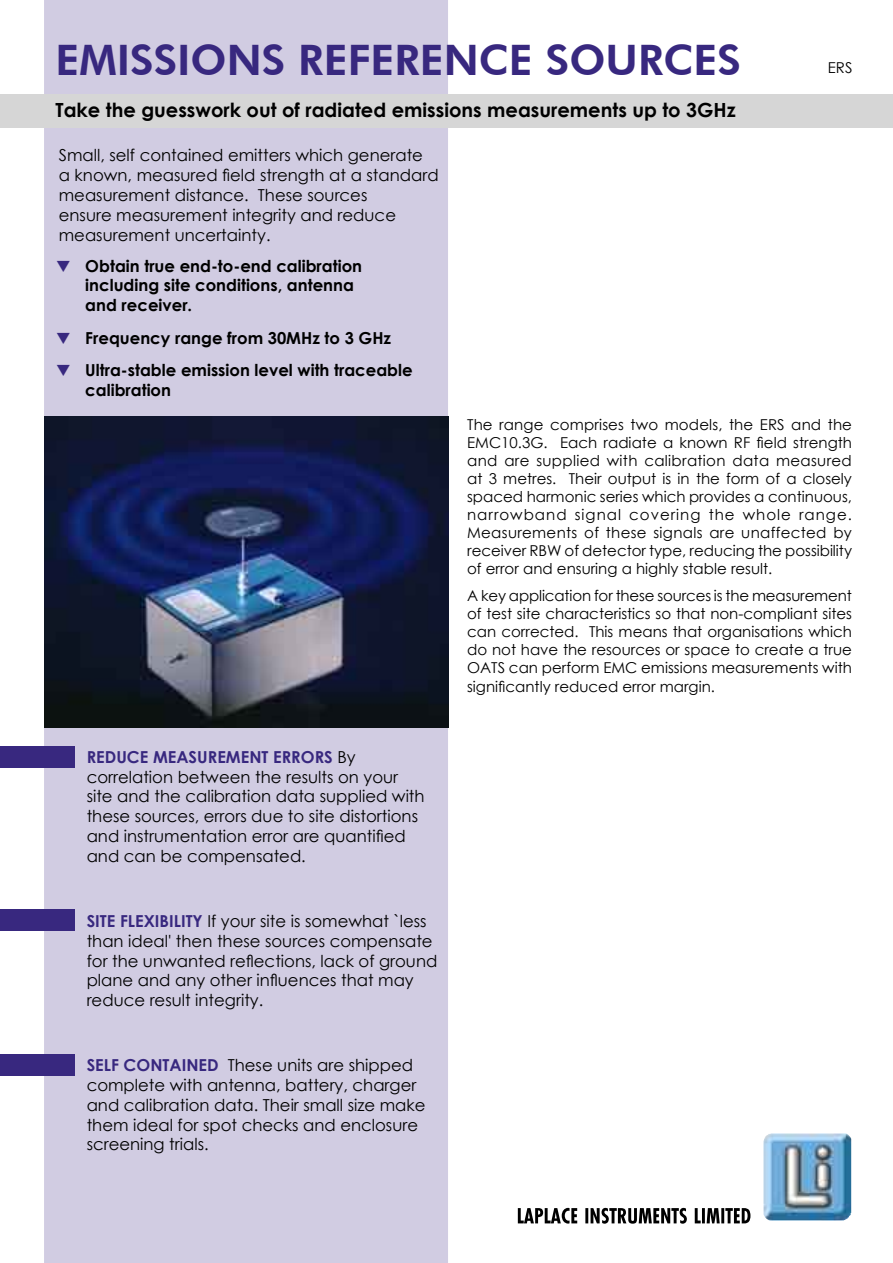
<style>
.page{position:relative;width:893px;height:1263px;background:#fff}
.page>*{position:absolute;margin:0;border:0;box-sizing:border-box;transform-origin:0 0}
.t1{font:800 42px "Futura BT";color:#38287f}
.t2{font:700 19.5px "Century Gothic";color:#000}
.t3{font:16.5px/19.8px "Century Gothic";color:#000}
.t4{font:700 16.5px/19.8px "Century Gothic";color:#000}
.t5{font:15px/18px "Century Gothic";color:#000;text-align:justify}
.s1{font-weight:700;color:#38287f}
</style>
<div class="page">
<svg style="left:518px;top:1208px;width:232px;height:16px"></svg>
<img style="left:763px;top:1133px;width:88px;height:87px">
<div style="left:44px;top:0;width:404px;height:1263px;background:#d1cce2"></div>
<div style="left:0;top:94px;width:893px;height:34px;background:#d6d6d6"></div>
<img style="left:44px;top:416px;width:404px;height:311px">
<div style="left:0;top:909px;width:74px;height:22px;background:#38287f"></div>
<div style="left:0;top:746px;width:74px;height:21px;background:#38287f"></div>
<div style="left:0;top:1054px;width:74px;height:21px;background:#38287f"></div>
<svg style="left:57px;top:260px;width:13px;height:11px"></svg>
<svg style="left:57px;top:332px;width:13px;height:12px"></svg>
<svg style="left:57px;top:365px;width:13px;height:11px"></svg>
<h1 class="t1" style="left:56px;top:34px;width:687px">EMISSIONS REFERENCE SOURCES</h1>
<p class="t2" style="left:56px;top:95px;width:682px">Take the guesswork out of radiated emissions measurements up to 3GHz</p>
<p class="t3" style="left:59px;top:145px;width:381px">Small, self contained emitters which generate<br>a known, measured field strength at a standard measurement distance. These sources<br>ensure measurement integrity and reduce measurement uncertainty.</p>
<p class="t4" style="left:85px;top:255px;width:278px">Obtain true end-to-end calibration including site conditions, antenna and receiver.</p>
<p class="t4" style="left:85px;top:321px;width:329px;line-height:32.5px">Frequency range from 30MHz to 3 GHz<br>Ultra-stable emission level with traceable</p>
<p class="t4" style="left:85px;top:379px;width:87px">calibration</p>
<p class="t5" style="left:828px;top:58px;width:26px">ERS</p>
<p class="t3" style="left:87px;top:747px;width:339px"><span class="s1">REDUCE MEASUREMENT ERRORS</span> By correlation between the results on your site and the calibration data supplied with these sources, errors due to site distortions and instrumentation error are quantified and can be compensated.</p>
<p class="t3" style="left:87px;top:911px;width:352px"><span class="s1">SITE FLEXIBILITY</span> If your site is somewhat `less than ideal' then these sources compensate for the unwanted reflections, lack of ground plane and any other influences that may reduce result integrity.</p>
<p class="t3" style="left:87px;top:1055px;width:340px"><span class="s1">SELF CONTAINED</span> These units are shipped complete with antenna, battery, charger and calibration data. Their small size make them ideal for spot checks and enclosure screening trials.</p>
<p class="t5" style="left:467px;top:415px;width:386px">The range comprises two models, the ERS and the EMC10.3G. Each radiate a known RF field strength and are supplied with calibration data measured at 3 metres. Their output is in the form of a closely spaced harmonic series which provides a continuous, narrowband signal covering the whole range.<br>Measurements of these signals are unaffected by receiver RBW of detector type, reducing the possibility of error and ensuring a highly stable result.</p>
<p class="t5" style="left:467px;top:586px;width:386px">A key application for these sources is the measurement of test site characteristics so that non-compliant sites can corrected. This means that organisations which do not have the resources or space to create a true OATS can perform EMC emissions measurements with</p>
<p class="t5" style="left:467px;top:678px;width:249px">significantly reduced error margin.</p>
</div>
